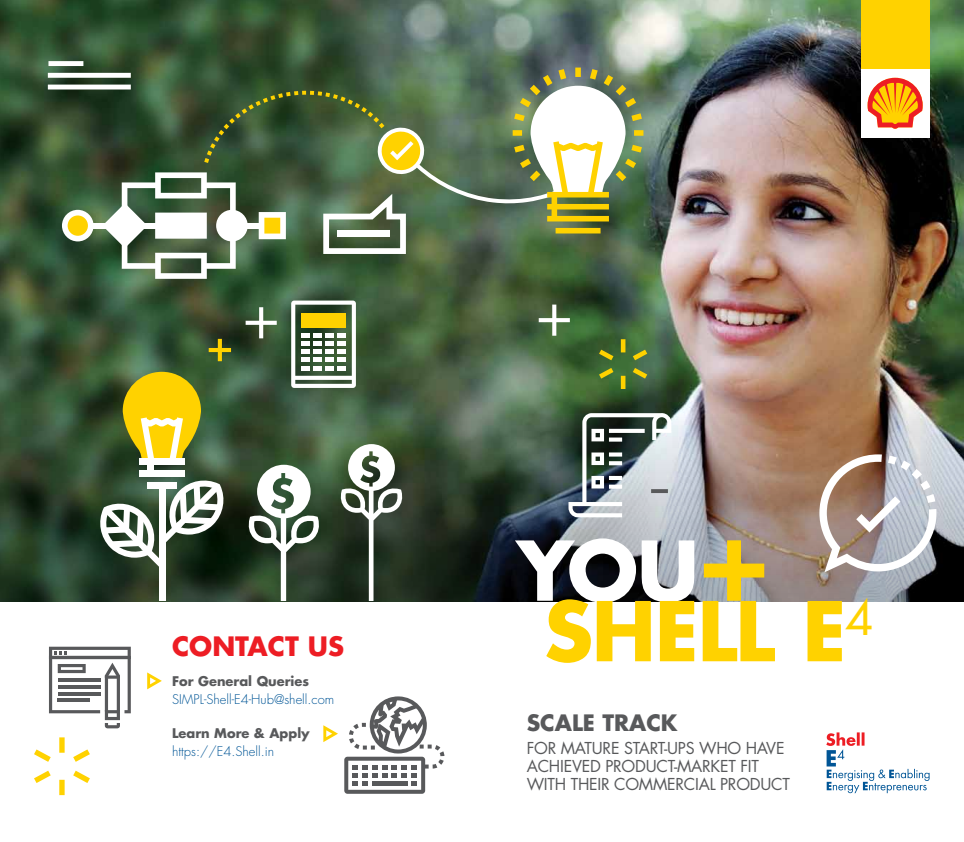
<style>
.page{position:relative;width:964px;height:842px;background:#fff}
.page>*{position:absolute;margin:0;border:0;box-sizing:border-box;transform-origin:0 0}
.t1{font:700 80px/60.5px "Futura";letter-spacing:-.02em;color:#ffd200}
.t2{font:700 26px "Futura";color:#ed1d24}
.t3{font:700 22px "Futura";color:#58595b}
.t4{font:16px/18px "Futura";letter-spacing:-.015em;color:#58595b}
.t5{font:300 13px "Futura";color:#005596}
.t6{font:700 13px "Futura";color:#58595b}
.s1{color:#fff}
.s2{font-weight:800;font-size:118px}
</style>
<div class="page">
<img style="left:0;top:0;width:964px;height:147px">
<img style="left:0;top:147px;width:964px;height:454px">
<div style="left:861px;top:0;width:68px;height:69px;background:#ffd200"></div>
<div style="left:861px;top:69px;width:68px;height:69px;background:#fff"></div>
<svg style="left:867px;top:77px;width:56px;height:52px"></svg>
<svg style="left:599px;top:339px;width:48px;height:50px;background:#5d7b30"></svg>
<svg style="left:323px;top:725px;width:15px;height:17px"></svg>
<svg style="left:147px;top:672px;width:15px;height:17px"></svg>
<svg style="left:344px;top:696px;width:100px;height:98px"></svg>
<svg style="left:49px;top:647px;width:82px;height:81px"></svg>
<svg style="left:34px;top:737px;width:56px;height:58px"></svg>
<svg style="left:826px;top:732px;width:103px;height:61px"></svg>
<svg style="left:568px;top:413px;width:103px;height:104px"></svg>
<svg style="left:246px;top:307px;width:31px;height:31px"></svg>
<svg style="left:209px;top:339px;width:22px;height:22px"></svg>
<svg style="left:291px;top:301px;width:65px;height:87px"></svg>
<div style="left:301px;top:313px;width:45px;height:15px;background:#ffd200"></div>
<svg style="left:539px;top:305px;width:31px;height:31px"></svg>
<svg style="left:123px;top:372px;width:78px;height:90px;background:#d4bc26"></svg>
<div style="left:139px;top:459px;width:45px;height:6px;background:#fff"></div>
<div style="left:139px;top:470px;width:45px;height:6px;background:#fff"></div>
<div style="left:147px;top:462px;width:6px;height:10px;background:#fff"></div>
<svg style="left:97px;top:478px;width:129px;height:90px"></svg>
<div style="left:159px;top:487px;width:6px;height:114px;background:#fff"></div>
<svg style="left:248px;top:465px;width:72px;height:136px"></svg>
<svg style="left:340px;top:444px;width:63px;height:157px"></svg>
<svg style="left:48px;top:61px;width:595px;height:218px;background:#657958"></svg>
<svg style="left:819px;top:454px;width:117px;height:118px"></svg>
<h2 class="t2" style="left:172px;top:628px;width:171px">Contact Us</h2>
<p class="t6" style="left:172px;top:672px;width:138px">For General Queries</p>
<p class="t5" style="left:172px;top:691px;width:164px">SIMPL-Shell-E4-Hub@shell.com</p>
<p class="t6" style="left:172px;top:724px;width:139px">Learn More &amp; Apply</p>
<p class="t5" style="left:172px;top:743px;width:103px">https://E4.Shell.in</p>
<h1 class="t1" style="left:544px;top:539px;width:332px;text-indent:-27px"><span class="s1">YOU</span><span class="s2">+<br></span>SHELL E<sup>4</sup></h1>
<h3 class="t3" style="left:527px;top:708px;width:152px">SCALE TRACK</h3>
<p class="t4" style="left:527px;top:740px;width:265px">FOR MATURE START-UPS WHO HAVE<br>ACHIEVED PRODUCT-MARKET FIT<br>WITH THEIR COMMERCIAL PRODUCT</p>
</div>
